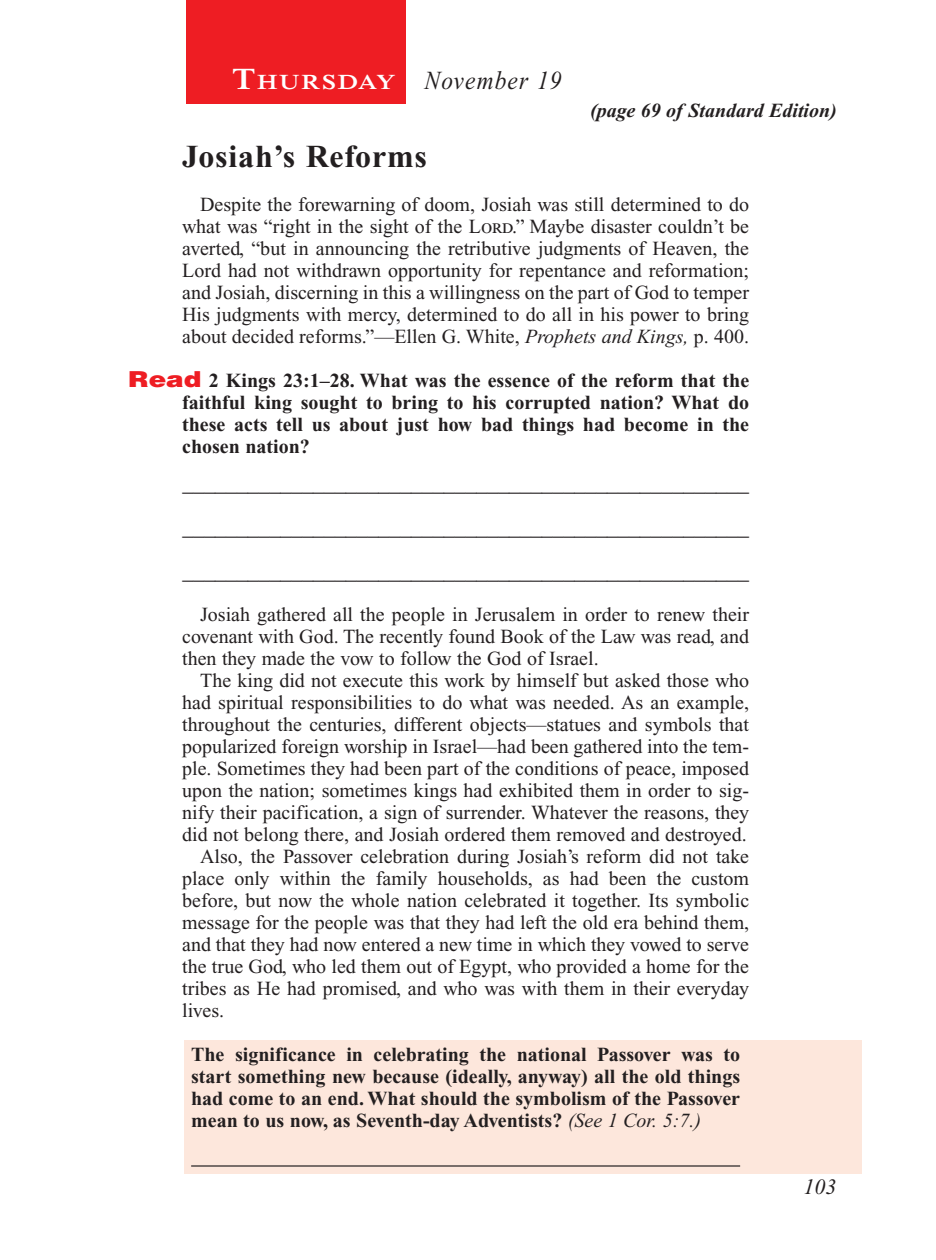
<style>
.page{position:relative;width:936px;height:1260px;background:#fff}
.page>*{position:absolute;margin:0;border:0;box-sizing:border-box;transform-origin:0 0}
.Head{font:700 32px "Times New Roman PS Std";letter-spacing:.025em;color:#231f20}
.Lesson_Dates{font:italic 26px "Times New Roman PS Std";letter-spacing:.05em;color:#231f20;scale:.9 1}
.Blank_Lines_SB{font:22px "Times New Roman PS Std";color:#231f20}
.Blank_Lines{font:22px "Times New Roman PS Std";color:#231f20}
.PageNumbers{font:italic 22px "Times New Roman PS Std";color:#231f20}
.Daily_Header{font:600 21px "Times NRMT Std";letter-spacing:.07em;color:#fff;scale:1.1 1}
.Body{font:20px/22px "Times New Roman PS Std";color:#231f20;text-align:justify}
.x-screened_box-text{font:700 20px/22px "Times New Roman PS Std";color:#231f20;text-align:justify}
.Question{font:700 20px/22px "Times New Roman PS Std";color:#231f20;text-align:justify}
.Page_from_SE{font:italic 700 20px "Times New Roman PS Std";color:#231f20}
.s1{font-size:30px}
.s2{font-style:italic}
.s3{font-family:"Helvetica LT Std";font-weight:900;font-size:22px;color:#ee1d23}
.s4{font-weight:400;font-style:italic}
</style>
<div class="page">
<div style="left:186px;top:0;width:220px;height:103px;background:#ee1d23"></div>
<div style="left:184px;top:1040px;width:677px;height:134px;background:#fde7dc"></div>
<hr style="left:191px;top:1165px;width:549px;height:2px;background:#231f20">
<p class="Daily_Header" style="left:232px;top:70px;width:150px"><span class="s1">T</span>HURSDAY</p>
<p class="Lesson_Dates" style="left:425px;top:66px;width:154px">November 19</p>
<p class="Page_from_SE" style="left:590px;top:100px;width:248px">(page 69 of Standard Edition)</p>
<p class="Head" style="left:182px;top:138px;width:246px">Josiah’s Reforms</p>
<p class="Body" style="left:182px;top:193px;width:569px;text-indent:18px">Despite the forewarning of doom, Josiah was still determined to do what was “right in the sight of the Lord.” Maybe disaster couldn’t be averted, “but in announcing the retributive judgments of Heaven, the Lord had not withdrawn opportunity for repentance and reformation; and Josiah, discerning in this a willingness on the part of God to temper His judgments with mercy, determined to do all in his power to bring about decided reforms.”—Ellen G. White, <span class="s2">Prophets and Kings,</span> p. 400.</p>
<p class="Question" style="left:182px;top:369px;width:569px;text-indent:-54px"><span class="s3">Read</span> 2 Kings 23:1–28. What was the essence of the reform that the faithful king sought to bring to his corrupted nation? What do these acts tell us about just how bad things had become in the chosen nation?</p>
<p class="Blank_Lines_SB" style="left:183px;top:471px;width:568px">____________________________________________________</p>
<p class="Blank_Lines" style="left:183px;top:515px;width:568px">____________________________________________________</p>
<p class="Blank_Lines_SB" style="left:183px;top:559px;width:568px">____________________________________________________</p>
<p class="Body" style="left:182px;top:603px;width:569px;text-indent:18px">Josiah gathered all the people in Jerusalem in order to renew their covenant with God. The recently found Book of the Law was read, and then they made the vow to follow the God of Israel.</p>
<p class="Body" style="left:182px;top:669px;width:569px;text-indent:18px">The king did not execute this work by himself but asked those who had spiritual responsibilities to do what was needed. As an example, throughout the centuries, different objects—statues and symbols that popularized foreign worship in Israel—had been gathered into the tem&shy;ple. Sometimes they had been part of the conditions of peace, imposed upon the nation; sometimes kings had exhibited them in order to sig&shy;nify their pacification, a sign of surrender. Whatever the reasons, they did not belong there, and Josiah ordered them removed and destroyed.</p>
<p class="Body" style="left:182px;top:845px;width:569px;text-align:left;text-indent:18px">Also, the Passover celebration during Josiah’s reform did not take place only within the family households, as had been the custom before, but now the whole nation celebrated it together. Its symbolic message for the people was that they had left the old era behind them, and that they had now entered a new time in which they vowed to serve the true God, who led them out of Egypt, who provided a home for the tribes as He had promised, and who was with them in their everyday lives.</p>
<p class="x-screened_box-text" style="left:191px;top:1043px;width:551px">The significance in celebrating the national Passover was to start something new because (ideally, anyway) all the old things had come to an end. What should the symbolism of the Passover mean to us now, as Seventh-day Adventists? <span class="s4">(See 1 Cor. 5:7.)</span></p>
<p class="PageNumbers" style="left:804px;top:1175px;width:34px">103</p>
</div>
